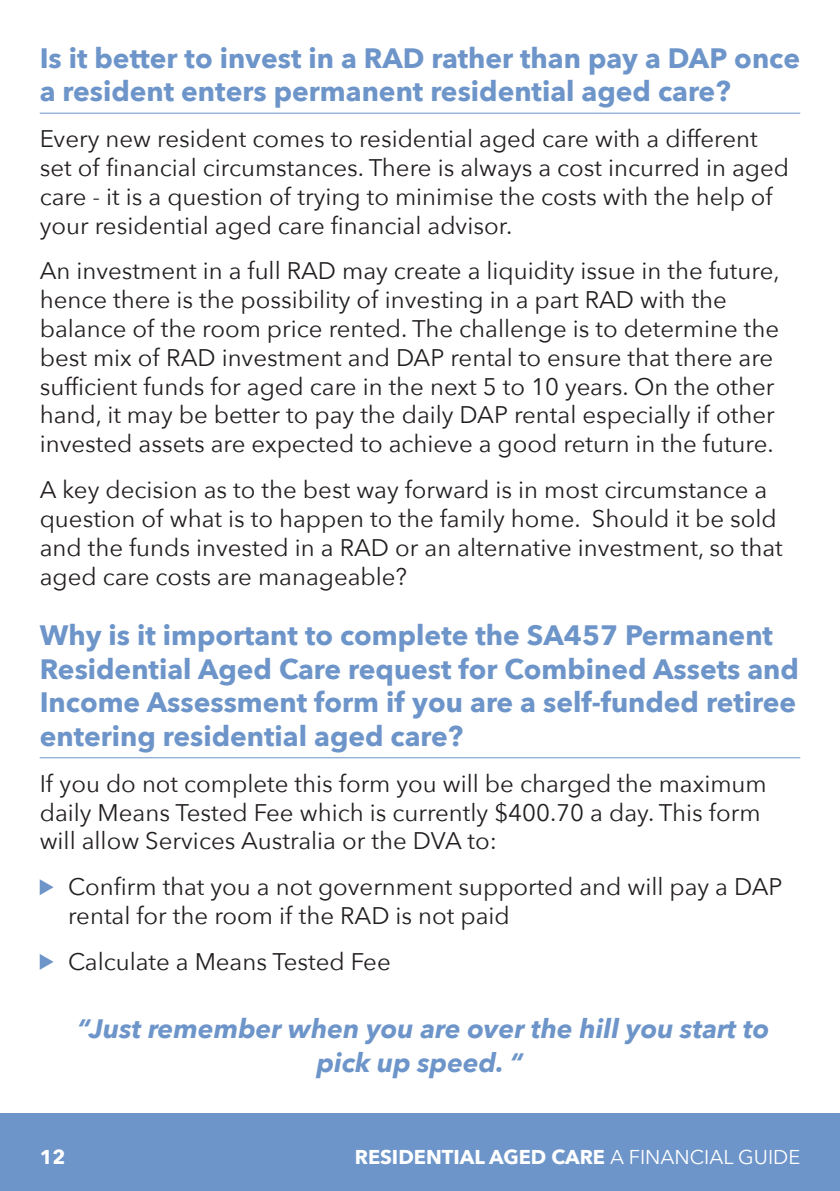
<style>
.page{position:relative;width:840px;height:1191px;background:#fff}
.page>*{position:absolute;margin:0;border:0;box-sizing:border-box;transform-origin:0 0}
.SUBHEAD{font:700 28px/33.6px "Avenir Next";color:#6d95c9}
.t1{font:italic 700 26.6px/33.4px "Avenir Next";color:#6d95c9;text-align:center}
.Body{font:24px/28.8px "Avenir Next";color:#231f20}
.t2{font:700 20px "Avenir Next";color:#fff}
.s1{font-weight:400}
</style>
<div class="page">
<div style="left:0;top:1113px;width:839px;height:78px;background:#6d95c9"></div>
<hr style="left:40px;top:113px;width:759px;height:1px;background:#6d95c9">
<hr style="left:40px;top:757px;width:759px;height:1px;background:#6d95c9">
<svg style="left:40px;top:879px;width:14px;height:16px"></svg>
<svg style="left:40px;top:954px;width:14px;height:15px"></svg>
<p class="SUBHEAD" style="left:40px;top:41px;width:761px">Is it better to invest in a RAD rather than pay a DAP once a resident enters permanent residential aged care?</p>
<p class="Body" style="left:40px;top:123px;width:750px">Every new resident comes to residential aged care with a different set of financial circumstances. There is always a cost incurred in aged care - it is a question of trying to minimise the costs with the help of your residential aged care financial advisor.</p>
<p class="Body" style="left:40px;top:256px;width:741px">An investment in a full RAD may create a liquidity issue in the future, hence there is the possibility of investing in a part RAD with the balance of the room price rented. The challenge is to determine the best mix of RAD investment and DAP rental to ensure that there are sufficient funds for aged care in the next 5 to 10 years. On the other hand, it may be better to pay the daily DAP rental especially if other invested assets are expected to achieve a good return in the future.</p>
<p class="Body" style="left:40px;top:474px;width:744px">A key decision as to the best way forward is in most circumstance a question of what is to happen to the family home. Should it be sold and the funds invested in a RAD or an alternative investment, so that aged care costs are manageable?</p>
<p class="SUBHEAD" style="left:40px;top:618px;width:760px">Why is it important to complete the SA457 Permanent Residential Aged Care request for Combined Assets and Income Assessment form if you are a self-funded retiree entering residential aged care?</p>
<p class="Body" style="left:40px;top:768px;width:728px">If you do not complete this form you will be charged the maximum daily Means Tested Fee which is currently $400.70 a day. This form will allow Services Australia or the DVA to:</p>
<p class="Body" style="left:68px;top:871px;width:715px">Confirm that you a not government supported and will pay a DAP rental for the room if the RAD is not paid</p>
<p class="Body" style="left:68px;top:946px;width:324px">Calculate a Means Tested Fee</p>
<p class="t1" style="left:77px;top:1012px;width:693px">“Just remember when you are over the hill you start to pick up speed. “</p>
<p class="t2" style="left:40px;top:1139px;width:27px">12</p>
<p class="t2" style="left:354px;top:1139px;width:447px">RESIDENTIAL AGED CARE <span class="s1">A FINANCIAL GUIDE</span></p>
</div>
